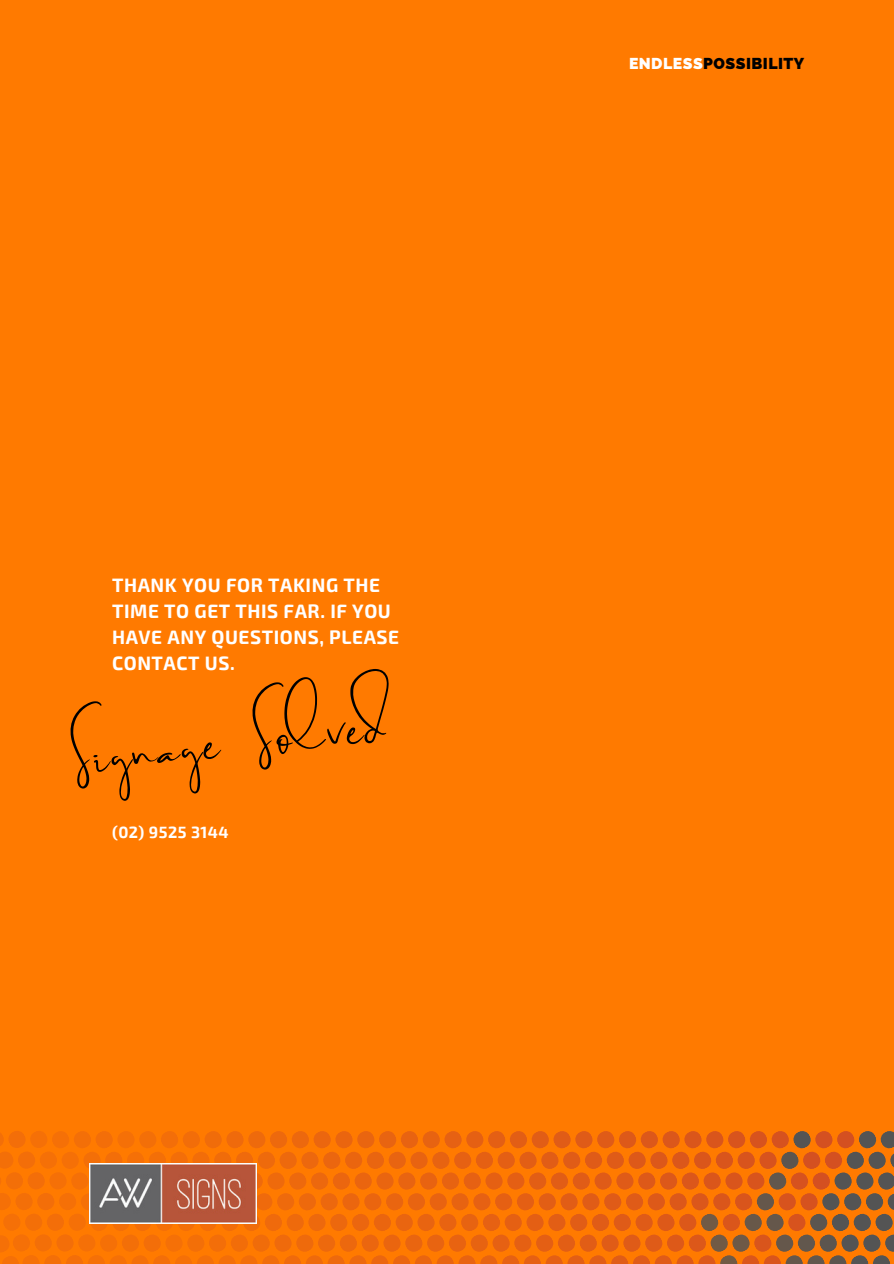
<style>
.page{position:relative;width:894px;height:1264px;background:#fff}
.page>*{position:absolute;margin:0;border:0;box-sizing:border-box;transform-origin:0 0}
.t1{font:64.05px "Brilliant Signature 1";color:#000}
.t2{font:700 19.05px/25.8px "Exo 2";letter-spacing:.03em;color:#fff}
.t3{font:700 16.05px "Exo 2";letter-spacing:.03em;color:#fff}
.t4{font:800 15.75px "Raleway";letter-spacing:.03em;color:#000}
.s1{color:#fff}
</style>
<div class="page">
<div style="left:0;top:0;width:893px;height:1263px;background:#ff7a00"></div>
<svg style="left:0;top:1129px;width:894px;height:134px"></svg>
<img style="left:89px;top:1163px;width:167px;height:60px">
<p class="t2" style="left:112px;top:571px;width:288px">THANK YOU FOR TAKING THE<br>TIME TO GET THIS FAR. IF YOU<br>HAVE ANY QUESTIONS, PLEASE<br>CONTACT US.</p>
<p class="t1" style="left:63px;top:725px;width:322px;rotate:-6deg">Signage Solved</p>
<p class="t3" style="left:112px;top:822px;width:118px">(02) 9525 3144</p>
<p class="t4" style="left:628px;top:54px;width:177px"><span class="s1">ENDLESS</span>POSSIBILITY</p>
</div>
